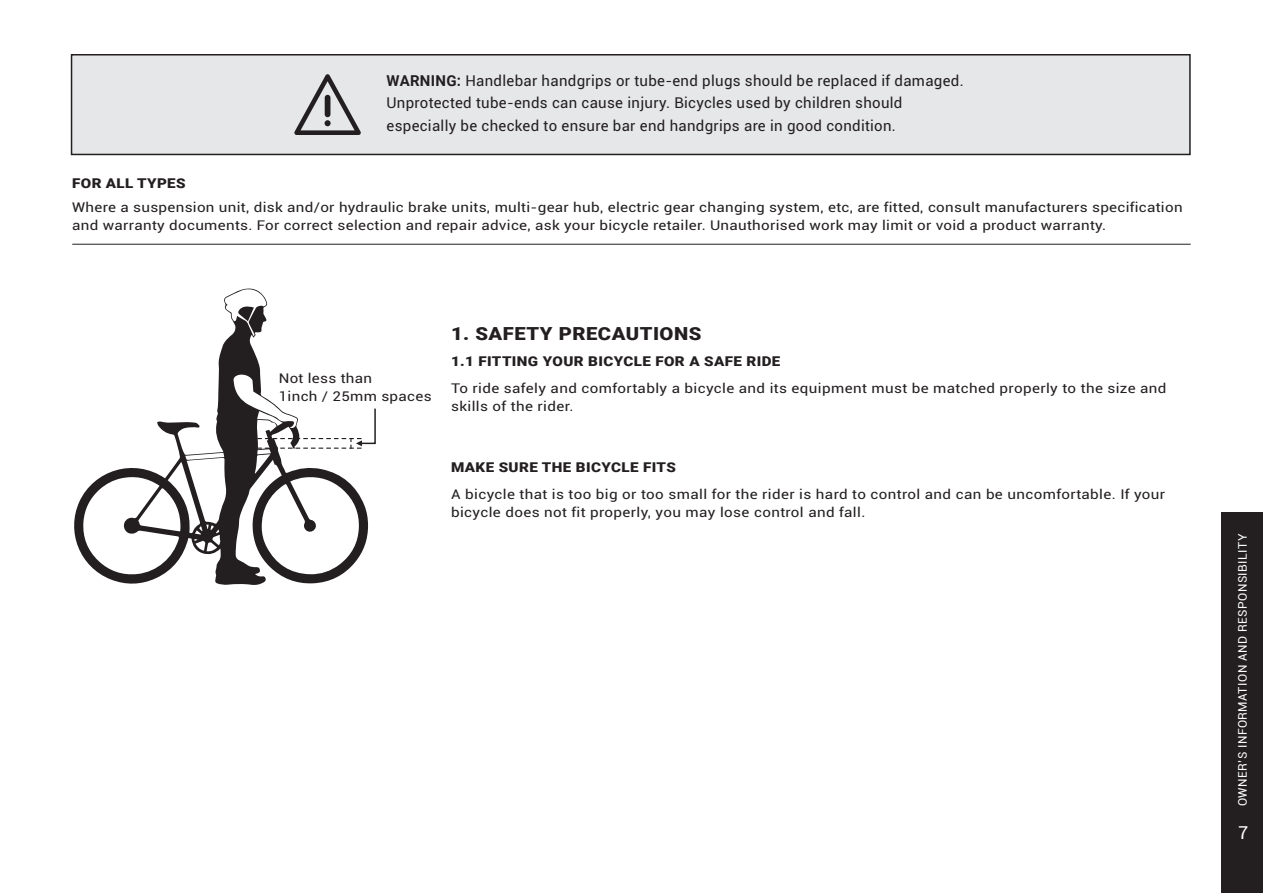
<style>
.page{position:relative;width:1263px;height:893px;background:#fff}
.page>*{position:absolute;margin:0;border:0;box-sizing:border-box;transform-origin:0 0}
.t1{font:900 18px "Roboto";letter-spacing:.025em;color:#231f20;scale:1.12 1}
.t2{font:18px "Roboto";color:#fff}
.t3{font:15px/22.5px "Roboto";letter-spacing:.02em;color:#231f20}
.t4{font:13.5px/18px "Roboto";letter-spacing:.02em;color:#231f20;scale:1.12 1}
.t5{font:900 13.5px "Roboto";letter-spacing:.025em;color:#231f20;scale:1.12 1}
.t6{font:12px "Roboto";letter-spacing:.04em;color:#fff}
.s1{font-weight:700}
</style>
<div class="page">
<div style="left:1221px;top:512px;width:42px;height:381px;background:#231f20"></div>
<div style="left:72px;top:55px;width:1118px;height:99px;background:#e6e7e9"></div>
<div style="left:71px;top:54px;width:1120px;height:101px;border:2px solid #231f20"></div>
<svg style="left:294px;top:74px;width:67px;height:61px"></svg>
<hr style="left:72px;top:244px;width:1119px;height:1px;background:#231f20">
<svg style="left:74px;top:288px;width:294px;height:297px"></svg>
<svg style="left:238px;top:306px;width:16px;height:15px"></svg>
<svg style="left:257px;top:407px;width:119px;height:42px"></svg>
<p class="t3" style="left:387px;top:69px;width:579px"><span class="s1">WARNING:</span> Handlebar handgrips or tube-end plugs should be replaced if damaged.<br>Unprotected tube-ends can cause injury. Bicycles used by children should especially be checked to ensure bar end handgrips are in good condition.</p>
<p class="t5" style="left:72px;top:174px;width:103px">FOR ALL TYPES</p>
<p class="t4" style="left:72px;top:198px;width:993px">Where a suspension unit, disk and/or hydraulic brake units, multi-gear hub, electric gear changing system, etc, are fitted, consult manufacturers specification and warranty documents. For correct selection and repair advice, ask your bicycle retailer. Unauthorised work may limit or void a product warranty.</p>
<p class="t4" style="left:279px;top:369px;width:85px">Not less than</p>
<p class="t4" style="left:279px;top:387px;width:138px">1inch / 25mm spaces</p>
<p class="t1" style="left:451px;top:321px;width:225px">1. SAFETY PRECAUTIONS</p>
<p class="t5" style="left:451px;top:352px;width:296px">1.1 FITTING YOUR BICYCLE FOR A SAFE RIDE</p>
<p class="t4" style="left:451px;top:379px;width:640px">To ride safely and comfortably a bicycle and its equipment must be matched properly to the size and skills of the rider.</p>
<p class="t5" style="left:451px;top:458px;width:202px">MAKE SURE THE BICYCLE FITS</p>
<p class="t4" style="left:451px;top:484px;width:639px">A bicycle that is too big or too small for the rider is hard to control and can be uncomfortable. If your bicycle does not fit properly, you may lose control and fall.</p>
<p class="t6" style="left:1234px;top:806px;width:274px;rotate:-90deg">OWNER’S INFORMATION AND RESPONSIBILITY</p>
<h1 class="t2" style="left:1238px;top:820px;width:12px">7</h1>
</div>
